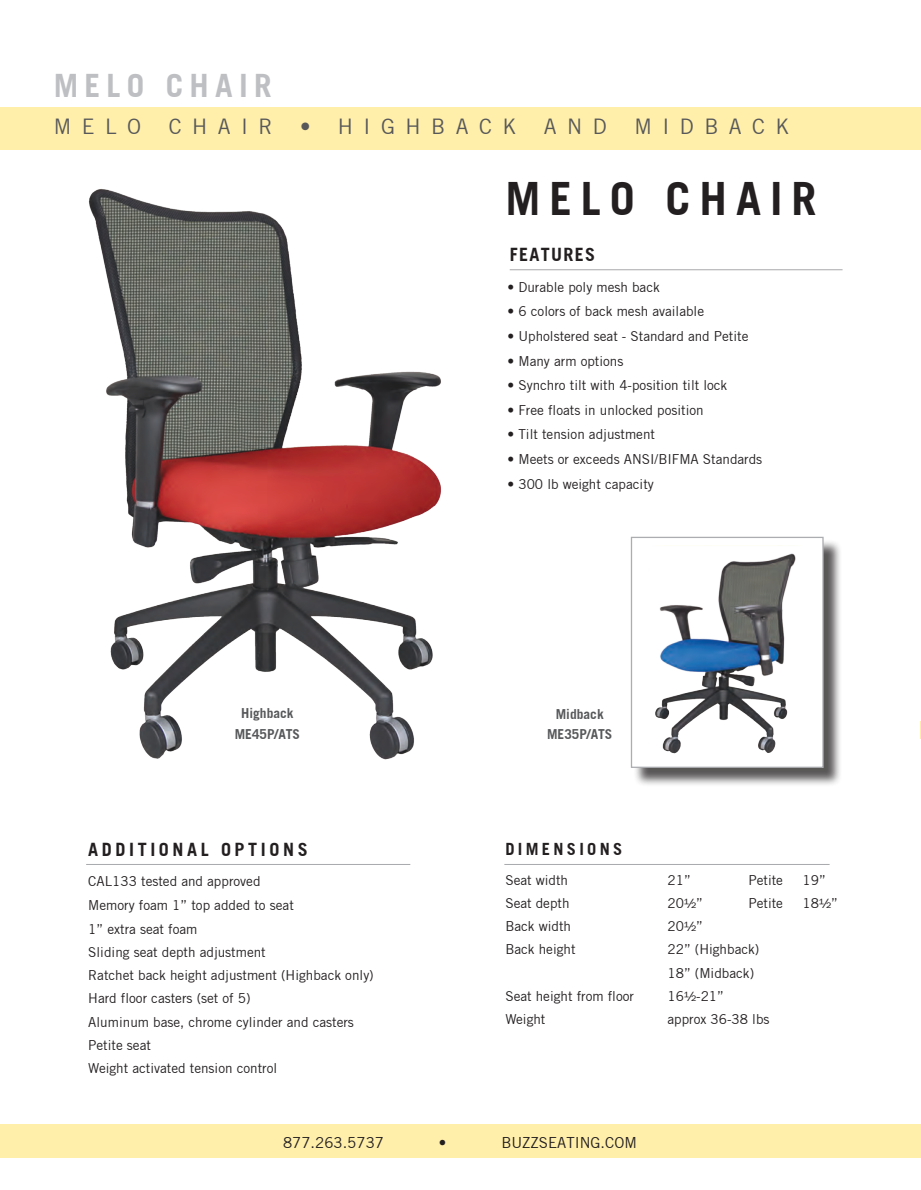
<style>
.page{position:relative;width:921px;height:1190px;background:#fff}
.page>*{position:absolute;margin:0;border:0;box-sizing:border-box;transform-origin:0 0}
.t1{font:700 45px "Commerce Black S Si";letter-spacing:.2em;color:#231f20}
.t2{font:700 31.5px "Commerce Black S Si";letter-spacing:.2em;color:#bebfc2}
.t3{font:21px "Commerce S Si";letter-spacing:.5em;color:#57585a}
.pricing2{font:700 18px "Commerce Black S Si";letter-spacing:.2em;color:#231f20}
.pricing2-2{font:700 18px "Commerce Black S Si";letter-spacing:.075em;color:#231f20}
.pricing2-3{font:700 16.5px "Commerce Black S Si";letter-spacing:.2em;color:#231f20}
.t4{font:15px "Commerce S Si";color:#231f20}
.pricing2-4{font:13.5px "Commerce S Si";color:#231f20}
.pricing2-5{font:700 13.5px "Commerce Black S Si";color:#57585a}
.s1{font-family:"ITC Franklin Gothic Std"}
</style>
<div class="page">
<div style="left:0;top:108px;width:920px;height:42px;background:#ffefaa"></div>
<div style="left:0;top:1124px;width:920px;height:34px;background:#ffefaa"></div>
<div style="left:633px;top:539px;width:209px;height:247px;background:#231f20;opacity:.75"></div>
<div style="left:631px;top:537px;width:192px;height:230px;background:#fff"></div>
<img style="left:655px;top:553px;width:141px;height:201px">
<div style="left:630px;top:537px;width:193px;height:231px;border:1px solid #acadb1"></div>
<svg style="left:920px;top:721px;width:1px;height:17px"></svg>
<hr style="left:86px;top:864px;width:324px;height:1px;background:#a8a9ad">
<hr style="left:504px;top:864px;width:325px;height:1px;background:#a8a9ad">
<hr style="left:509px;top:269px;width:333px;height:1px;background:#a8a9ad">
<img style="left:89px;top:189px;width:352px;height:571px">
<p class="t2" style="left:54px;top:66px;width:219px">MELO CHAIR</p>
<p class="t3" style="left:54px;top:113px;width:89px">MELO</p>
<p class="t3" style="left:169px;top:113px;width:105px">CHAIR</p>
<p class="t3" style="left:300px;top:113px;width:218px">• HIGHBACK</p>
<p class="t3" style="left:544px;top:113px;width:64px">AND</p>
<p class="t3" style="left:634px;top:113px;width:157px">MIDBACK</p>
<p class="t1" style="left:505px;top:170px;width:313px">MELO CHAIR</p>
<p class="pricing2-5" style="left:241px;top:705px;width:54px">Highback</p>
<p class="pricing2-5" style="left:235px;top:725px;width:67px">ME45P/ATS</p>
<p class="pricing2" style="left:88px;top:838px;width:221px">ADDITIONAL OPTIONS</p>
<p class="pricing2-4" style="left:88px;top:872px;width:174px">CAL133 tested and approved</p>
<p class="pricing2-4" style="left:88px;top:897px;width:207px">Memory foam 1” top added to seat</p>
<p class="pricing2-4" style="left:88px;top:920px;width:111px">1” extra seat foam</p>
<p class="pricing2-4" style="left:88px;top:943px;width:179px">Sliding seat depth adjustment</p>
<p class="pricing2-4" style="left:88px;top:967px;width:287px">Ratchet back height adjustment (Highback only)</p>
<p class="pricing2-4" style="left:88px;top:990px;width:164px">Hard floor casters (set of 5)</p>
<p class="pricing2-4" style="left:88px;top:1013px;width:267px">Aluminum base, chrome cylinder and casters</p>
<p class="pricing2-4" style="left:88px;top:1036px;width:64px">Petite seat</p>
<p class="pricing2-4" style="left:88px;top:1060px;width:190px">Weight activated tension control</p>
<p class="pricing2-2" style="left:509px;top:243px;width:87px">FEATURES</p>
<p class="pricing2-4" style="left:507px;top:279px;width:154px">• Durable poly mesh back</p>
<p class="pricing2-4" style="left:507px;top:303px;width:198px">• 6 colors of back mesh available</p>
<p class="pricing2-4" style="left:507px;top:328px;width:242px">• Upholstered seat - Standard and Petite</p>
<p class="pricing2-4" style="left:507px;top:352px;width:117px">• Many arm options</p>
<p class="pricing2-4" style="left:507px;top:377px;width:221px">• Synchro tilt with 4-position tilt lock</p>
<p class="pricing2-4" style="left:507px;top:402px;width:198px">• Free floats in unlocked position</p>
<p class="pricing2-4" style="left:507px;top:426px;width:149px">• Tilt tension adjustment</p>
<p class="pricing2-4" style="left:507px;top:451px;width:256px">• Meets or exceeds ANSI/BIFMA Standards</p>
<p class="pricing2-4" style="left:507px;top:475px;width:148px">• 300 lb weight capacity</p>
<p class="pricing2-5" style="left:555px;top:706px;width:50px">Midback</p>
<p class="pricing2-5" style="left:547px;top:726px;width:67px">ME35P/ATS</p>
<p class="pricing2-3" style="left:505px;top:838px;width:118px">DIMENSIONS</p>
<p class="pricing2-4" style="left:505px;top:871px;width:64px">Seat width</p>
<p class="pricing2-4" style="left:667px;top:871px;width:25px">21”</p>
<p class="pricing2-4" style="left:748px;top:871px;width:36px">Petite</p>
<p class="pricing2-4" style="left:802px;top:871px;width:25px">19”</p>
<p class="pricing2-4" style="left:505px;top:894px;width:66px">Seat depth</p>
<p class="pricing2-4" style="left:667px;top:894px;width:37px">20<span class="s1">1/2</span>”</p>
<p class="pricing2-4" style="left:748px;top:894px;width:36px">Petite</p>
<p class="pricing2-4" style="left:802px;top:894px;width:37px">18<span class="s1">1/2</span>”</p>
<p class="pricing2-4" style="left:505px;top:918px;width:67px">Back width</p>
<p class="pricing2-4" style="left:667px;top:918px;width:37px">20<span class="s1">1/2</span>”</p>
<p class="pricing2-4" style="left:505px;top:941px;width:72px">Back height</p>
<p class="pricing2-4" style="left:667px;top:941px;width:93px">22” (Highback)</p>
<p class="pricing2-4" style="left:667px;top:964px;width:88px">18” (Midback)</p>
<p class="pricing2-4" style="left:505px;top:987px;width:130px">Seat height from floor</p>
<p class="pricing2-4" style="left:667px;top:987px;width:58px">16<span class="s1">1/2</span>-21”</p>
<p class="pricing2-4" style="left:505px;top:1011px;width:41px">Weight</p>
<p class="pricing2-4" style="left:667px;top:1011px;width:103px">approx 36-38 lbs</p>
<p class="t4" style="left:283px;top:1133px;width:102px">877.263.5737</p>
<p class="t4" style="left:439px;top:1133px;width:9px">•</p>
<p class="t4" style="left:501px;top:1133px;width:137px">BUZZSEATING.COM</p>
</div>
